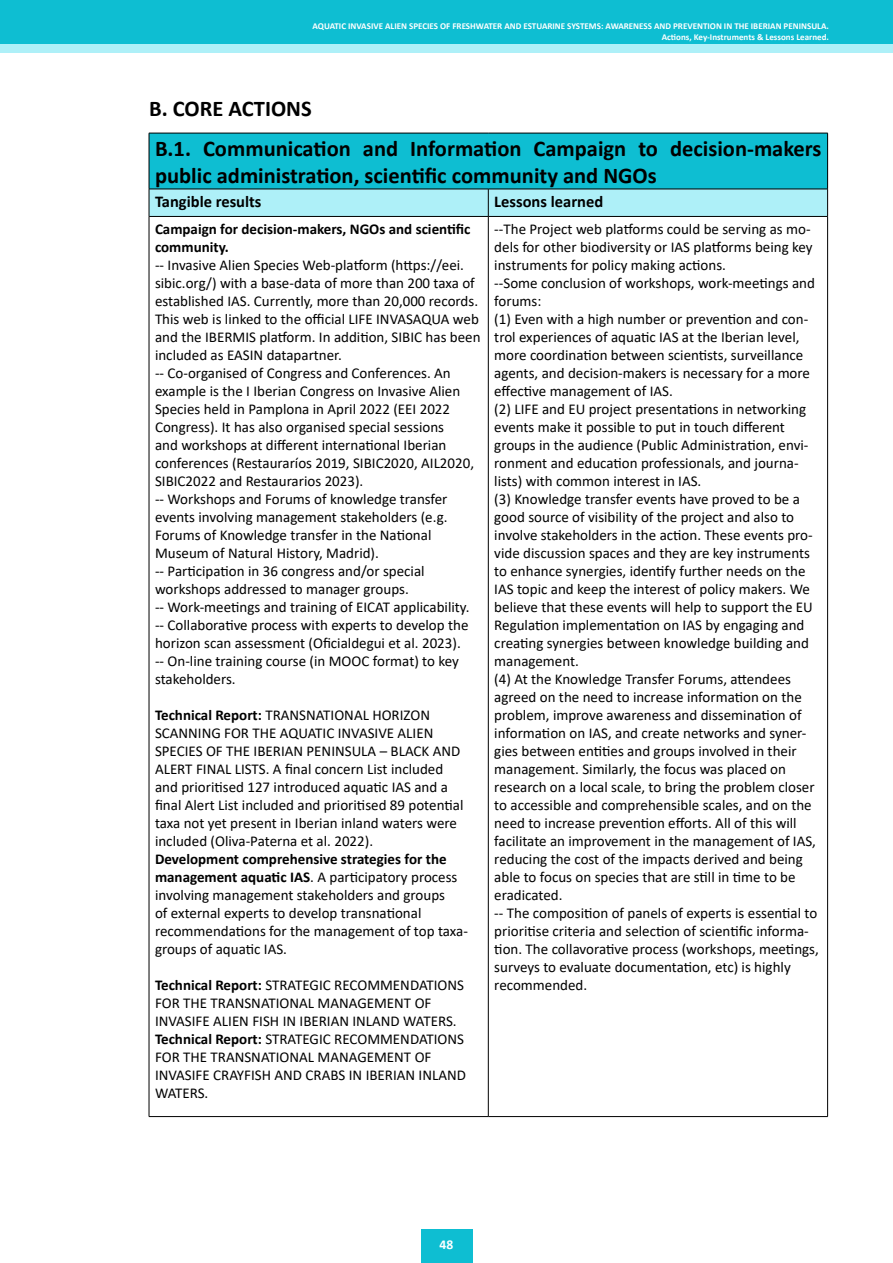
<style>
.page{position:relative;width:893px;height:1263px;background:#fff}
.page>*{position:absolute;margin:0;border:0;box-sizing:border-box;transform-origin:0 0}
.t1{font:700 22.5px/39.9px "Calibri";color:#000}
.t2{font:700 16.5px "Calibri";color:#000}
.t3{font:15px/18px "Calibri";color:#000}
.t4{font:700 15px/18px "Calibri";color:#000}
.t5{font:700 13.5px "Calibri";color:#fff}
.t6{font:700 9px/10.8px "Calibri";color:#fff;text-align:right}
.s1{font-weight:700}
</style>
<div class="page">
<div style="left:0;top:0;width:893px;height:45px;background:#0ebed2"></div>
<div style="left:0;top:45px;width:893px;height:8px;background:#aef0f8"></div>
<div style="left:421px;top:1229px;width:51px;height:34px;background:#0ebed2"></div>
<div style="left:149px;top:133px;width:679px;height:56px;background:#0ebed2"></div>
<hr style="left:149px;top:133px;width:339px;height:1px;background:#000">
<hr style="left:149px;top:133px;width:1px;height:56px;background:#000">
<hr style="left:488px;top:133px;width:340px;height:1px;background:#000">
<hr style="left:149px;top:216px;width:339px;height:1px;background:#000">
<hr style="left:488px;top:216px;width:340px;height:1px;background:#000">
<hr style="left:827px;top:133px;width:1px;height:56px;background:#000">
<svg style="left:149px;top:189px;width:679px;height:27px;background:#aaeaf2"></svg>
<hr style="left:149px;top:216px;width:1px;height:900px;background:#000">
<hr style="left:488px;top:217px;width:1px;height:899px;background:#000">
<hr style="left:827px;top:217px;width:1px;height:899px;background:#000">
<hr style="left:149px;top:1116px;width:339px;height:1px;background:#000">
<hr style="left:488px;top:1116px;width:340px;height:1px;background:#000">
<p class="t6" style="left:313px;top:21px;width:518px">AQUATIC INVASIVE ALIEN SPECIES OF FRESHWATER AND ESTUARINE SYSTEMS: AWARENESS AND PREVENTION IN THE IBERIAN PENINSULA.<br>Actions, Key-Instruments &amp; Lessons Learned.</p>
<h1 class="t1" style="left:149px;top:88px;width:674px">B. CORE ACTIONS<br>B.1. Communication and Information Campaign to decision-makers</h1>
<h1 class="t1" style="left:155px;top:155px;width:503px">public administration, scientific community and NGOs</h1>
<p class="t2" style="left:155px;top:190px;width:108px">Tangible results</p>
<p class="t2" style="left:494px;top:190px;width:110px">Lessons learned</p>
<p class="t4" style="left:155px;top:220px;width:317px">Campaign for decision-makers, NGOs and scientific community.</p>
<p class="t3" style="left:155px;top:255px;width:327px">-- Invasive Alien Species Web-platform (https://eei. sibic.org/) with a base-data of more than 200 taxa of established IAS. Currently, more than 20,000 records.<br>This web is linked to the official LIFE INVASAQUA web and the IBERMIS platform. In addition, SIBIC has been included as EASIN datapartner.<br>-- Co-organised of Congress and Conferences. An example is the I Iberian Congress on Invasive Alien Species held in Pamplona in April 2022 (EEI 2022<br>Congress). It has also organised special sessions<br>and workshops at different international Iberian conferences (Restauraríos 2019, SIBIC2020, AIL2020, SIBIC2022 and Restaurarios 2023).<br>-- Workshops and Forums of knowledge transfer events involving management stakeholders (e.g.<br>Forums of Knowledge transfer in the National Museum of Natural History, Madrid).<br>-- Participation in 36 congress and/or special workshops addressed to manager groups.<br>-- Work-meetings and training of EICAT applicability. -- Collaborative process with experts to develop the horizon scan assessment (Oficialdegui et al. 2023).<br>-- On-line training course (in MOOC format) to key stakeholders.</p>
<p class="t3" style="left:155px;top:705px;width:310px"><span class="s1">Technical Report:</span> TRANSNATIONAL HORIZON SCANNING FOR THE AQUATIC INVASIVE ALIEN SPECIES OF THE IBERIAN PENINSULA – BLACK AND ALERT FINAL LISTS. A final concern List included and prioritised 127 introduced aquatic IAS and a final Alert List included and prioritised 89 potential taxa not yet present in Iberian inland waters were included (Oliva-Paterna et al. 2022).</p>
<p class="t3" style="left:155px;top:849px;width:314px"><span class="s1">Development comprehensive strategies for the management aquatic IAS</span>. A participatory process involving management stakeholders and groups<br>of external experts to develop transnational recommendations for the management of top taxa&shy;groups of aquatic IAS.</p>
<p class="t3" style="left:155px;top:975px;width:312px"><span class="s1">Technical Report:</span> STRATEGIC RECOMMENDATIONS FOR THE TRANSNATIONAL MANAGEMENT OF INVASIFE ALIEN FISH IN IBERIAN INLAND WATERS.<br><span class="s1">Technical Report:</span> STRATEGIC RECOMMENDATIONS FOR THE TRANSNATIONAL MANAGEMENT OF INVASIFE CRAYFISH AND CRABS IN IBERIAN INLAND WATERS.</p>
<p class="t3" style="left:494px;top:219px;width:326px">--The Project web platforms could be serving as mo&shy;dels for other biodiversity or IAS platforms being key instruments for policy making actions.<br>--Some conclusion of workshops, work-meetings and forums:<br>(1) Even with a high number or prevention and con&shy;trol experiences of aquatic IAS at the Iberian level, more coordination between scientists, surveillance agents, and decision-makers is necessary for a more effective management of IAS.<br>(2) LIFE and EU project presentations in networking events make it possible to put in touch different groups in the audience (Public Administration, envi&shy;ronment and education professionals, and journa&shy;lists) with common interest in IAS.<br>(3) Knowledge transfer events have proved to be a good source of visibility of the project and also to involve stakeholders in the action. These events pro&shy;vide discussion spaces and they are key instruments to enhance synergies, identify further needs on the IAS topic and keep the interest of policy makers. We believe that these events will help to support the EU Regulation implementation on IAS by engaging and creating synergies between knowledge building and management.<br>(4) At the Knowledge Transfer Forums, attendees agreed on the need to increase information on the problem, improve awareness and dissemination of information on IAS, and create networks and syner&shy;gies between entities and groups involved in their management. Similarly, the focus was placed on research on a local scale, to bring the problem closer to accessible and comprehensible scales, and on the need to increase prevention efforts. All of this will facilitate an improvement in the management of IAS, reducing the cost of the impacts derived and being able to focus on species that are still in time to be eradicated.<br>-- The composition of panels of experts is essential to prioritise criteria and selection of scientific informa&shy;tion. The collavorative process (workshops, meetings, surveys to evaluate documentation, etc) is highly recommended.</p>
<p class="t5" style="left:440px;top:1234px;width:15px">48</p>
</div>
